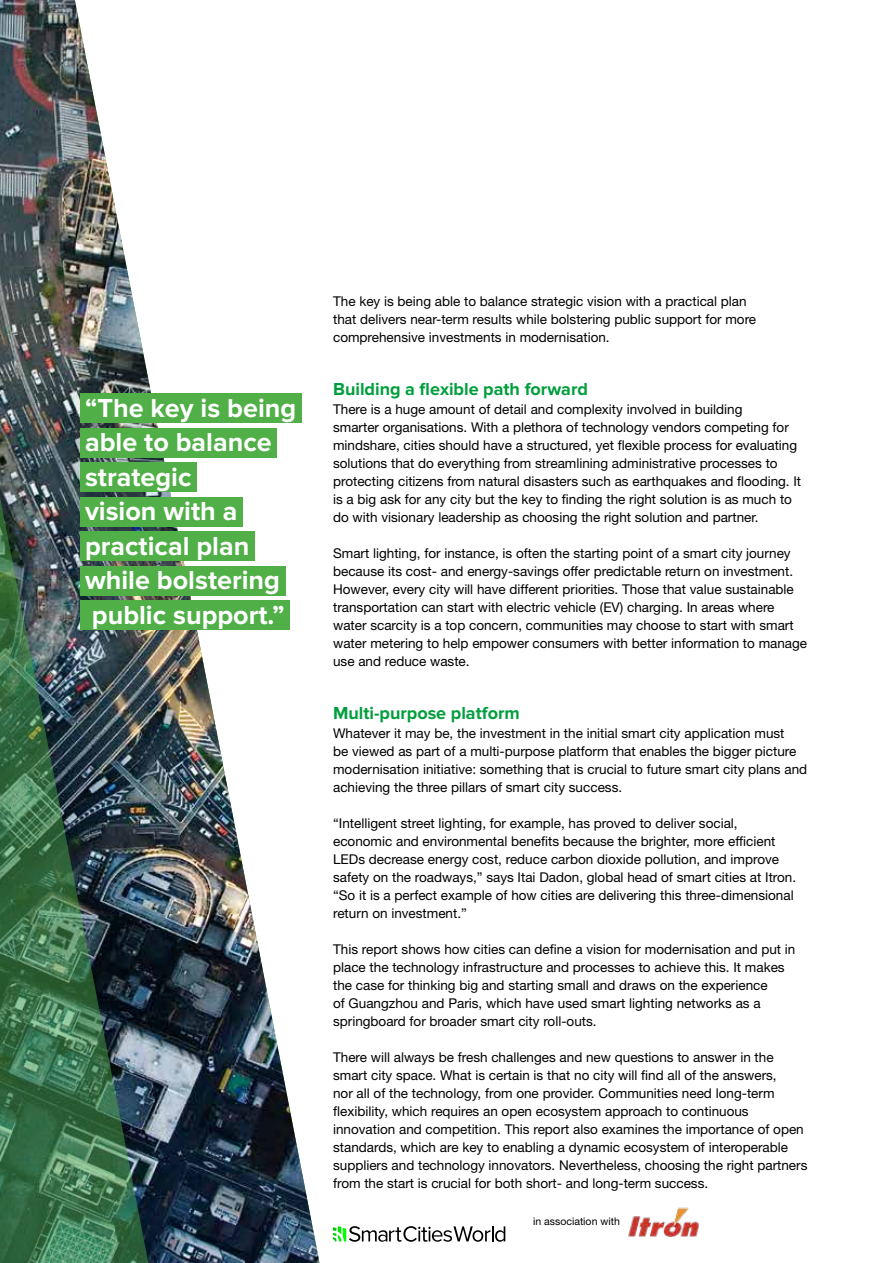
<style>
.page{position:relative;width:893px;height:1263px;background:#fff}
.page>*{position:absolute;margin:0;border:0;box-sizing:border-box;transform-origin:0 0}
.t1{font:700 27px/34.5px "Proxima Nova";color:#fff}
.t2{font:700 18px "Proxima Nova";color:#009e3d}
.t3{font:13.5px/18px "Helvetica Neue LT Std";color:#000}
.t4{font:10.5px "Helvetica Neue LT Std";color:#000}
</style>
<div class="page">
<img style="left:628px;top:1207px;width:71px;height:30px">
<img style="left:152px;top:393px;width:168px;height:870px">
<img style="left:0;top:0;width:152px;height:1263px">
<div style="left:80px;top:393px;width:221px;height:30px;background:#50af47"></div>
<div style="left:80px;top:428px;width:197px;height:30px;background:#50af47"></div>
<div style="left:80px;top:462px;width:117px;height:30px;background:#50af47"></div>
<div style="left:80px;top:497px;width:163px;height:30px;background:#50af47"></div>
<div style="left:80px;top:531px;width:174px;height:30px;background:#50af47"></div>
<div style="left:80px;top:566px;width:205px;height:30px;background:#50af47"></div>
<div style="left:80px;top:600px;width:210px;height:30px;background:#50af47"></div>
<svg style="left:333px;top:1226px;width:172px;height:16px"></svg>
<h1 class="t1" style="left:85px;top:391px;width:213px">“The key is being able to balance strategic<br>vision with a practical plan while bolstering public support.”</h1>
<p class="t3" style="left:333px;top:292px;width:425px">The key is being able to balance strategic vision with a practical plan that delivers near-term results while bolstering public support for more comprehensive investments in modernisation.</p>
<h2 class="t2" style="left:333px;top:378px;width:256px">Building a flexible path forward</h2>
<p class="t3" style="left:333px;top:400px;width:470px">There is a huge amount of detail and complexity involved in building<br>smarter organisations. With a plethora of technology vendors competing for mindshare, cities should have a structured, yet flexible process for evaluating solutions that do everything from streamlining administrative processes to protecting citizens from natural disasters such as earthquakes and flooding. It is a big ask for any city but the key to finding the right solution is as much to do with visionary leadership as choosing the right solution and partner.</p>
<p class="t3" style="left:333px;top:544px;width:476px">Smart lighting, for instance, is often the starting point of a smart city journey because its cost- and energy-savings offer predictable return on investment.<br>However, every city will have different priorities. Those that value sustainable transportation can start with electric vehicle (EV) charging. In areas where water scarcity is a top concern, communities may choose to start with smart water metering to help empower consumers with better information to manage use and reduce waste.</p>
<h2 class="t2" style="left:333px;top:702px;width:188px">Multi-purpose platform</h2>
<p class="t3" style="left:333px;top:724px;width:476px">Whatever it may be, the investment in the initial smart city application must<br>be viewed as part of a multi-purpose platform that enables the bigger picture modernisation initiative: something that is crucial to future smart city plans and achieving the three pillars of smart city success.</p>
<p class="t3" style="left:333px;top:814px;width:465px">“Intelligent street lighting, for example, has proved to deliver social, economic and environmental benefits because the brighter, more efficient LEDs decrease energy cost, reduce carbon dioxide pollution, and improve safety on the roadways,” says Itai Dadon, global head of smart cities at Itron. “So it is a perfect example of how cities are delivering this three-dimensional return on investment.”</p>
<p class="t3" style="left:333px;top:940px;width:464px">This report shows how cities can define a vision for modernisation and put in place the technology infrastructure and processes to achieve this. It makes the case for thinking big and starting small and draws on the experience<br>of Guangzhou and Paris, which have used smart lighting networks as a springboard for broader smart city roll-outs.</p>
<p class="t3" style="left:333px;top:1048px;width:476px">There will always be fresh challenges and new questions to answer in the smart city space. What is certain is that no city will find all of the answers,<br>nor all of the technology, from one provider. Communities need long-term flexibility, which requires an open ecosystem approach to continuous innovation and competition. This report also examines the importance of open standards, which are key to enabling a dynamic ecosystem of interoperable suppliers and technology innovators. Nevertheless, choosing the right partners from the start is crucial for both short- and long-term success.</p>
<p class="t4" style="left:533px;top:1215px;width:88px">in association with</p>
</div>
